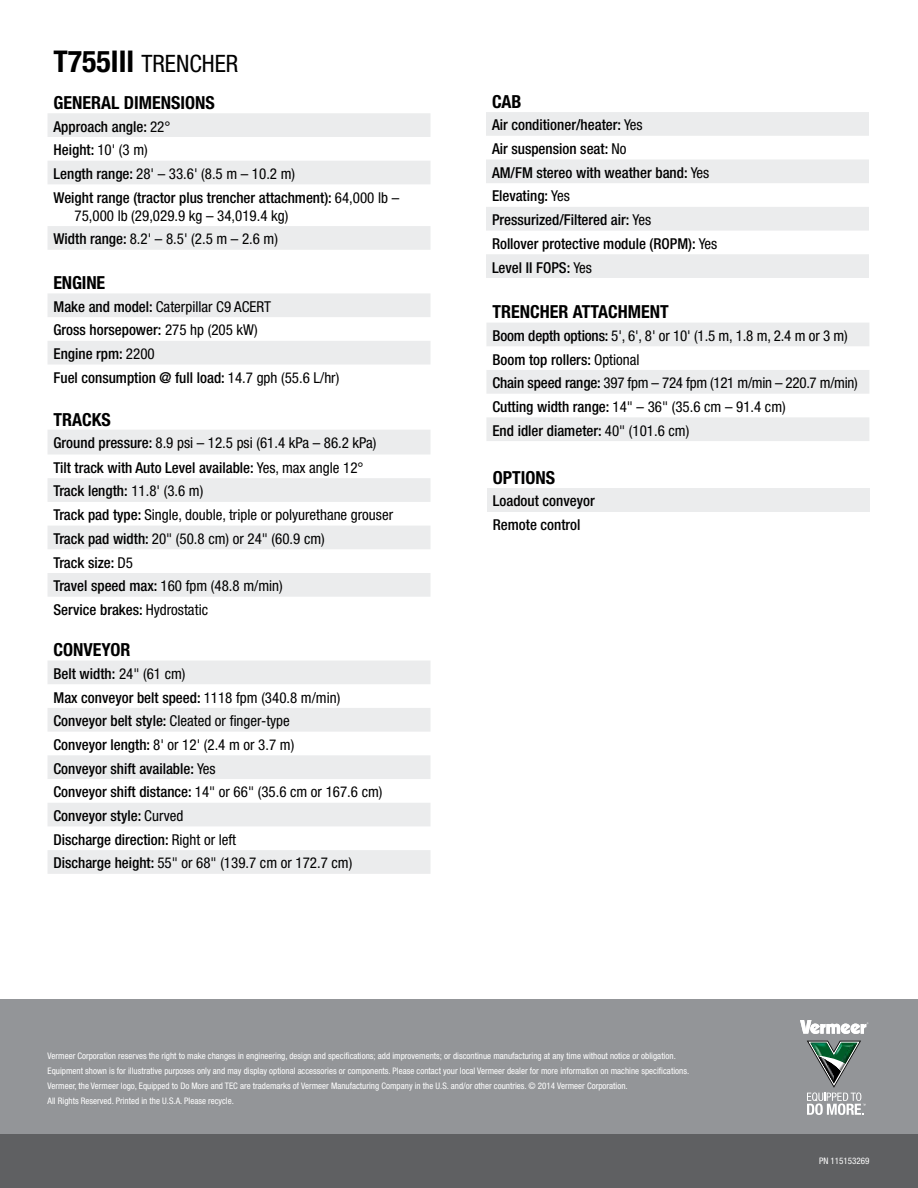
<style>
.page{position:relative;width:918px;height:1188px;background:#fff}
.page>*{position:absolute;margin:0;border:0;box-sizing:border-box;transform-origin:0 0}
.t1{font:condensed 24px "Helvetica Neue";color:#000}
.t2{font:700 condensed 18px "Helvetica Neue";color:#000}
.t3{font:500 condensed 15px/23.7px "Helvetica Neue";color:#000}
.t4{font:condensed 15px/23.9px "Helvetica Neue";color:#000}
.t5{font:condensed 15px/23.7px "Helvetica Neue";letter-spacing:-.02em;color:#000}
.t6{font:condensed 9px/15px "Helvetica Neue";color:#fff}
.s1{font-weight:700;font-size:30px}
.s2{font-weight:400}
.s3{font-weight:500}
</style>
<div class="page">
<svg style="left:48px;top:113px;width:382px;height:137px;fill:#ecedee"></svg>
<svg style="left:48px;top:293px;width:382px;height:72px"></svg>
<svg style="left:48px;top:430px;width:382px;height:167px;fill:#ebeced"></svg>
<svg style="left:48px;top:661px;width:382px;height:213px;fill:#ebeced"></svg>
<svg style="left:486px;top:323px;width:383px;height:118px;fill:#ebeced"></svg>
<svg style="left:486px;top:112px;width:383px;height:166px;fill:#ebeced"></svg>
<div style="left:487px;top:488px;width:383px;height:24px;background:#ebeced"></div>
<div style="left:0;top:999px;width:918px;height:151px;background:#939598"></div>
<svg style="left:807px;top:1041px;width:59px;height:74px"></svg>
<img style="left:811px;top:1043px;width:22px;height:14px">
<svg style="left:800px;top:1020px;width:68px;height:14px"></svg>
<div style="left:0;top:1134px;width:918px;height:54px;background:#5f6062"></div>
<h1 class="t1" style="left:53px;top:50px;width:186px"><span class="s1">T755III</span> TRENCHER</h1>
<p class="t2" style="left:54px;top:92px;width:163px">GENERAL DIMENSIONS</p>
<p class="t3" style="left:54px;top:114px;width:347px">Approach angle: <span class="s2">22°<br></span>Height: <span class="s2">10' (3 m)<br></span>Length range: <span class="s2">28' – 33.6' (8.5 m – 10.2 m)<br></span>Weight range (tractor plus trencher attachment): <span class="s2">64,000 lb –</span></p>
<p class="t4" style="left:54px;top:203px;width:236px;text-indent:21px">75,000 lb (29,029.9 kg – 34,019.4 kg)<br><span class="s3">Width range:</span> 8.2' – 8.5' (2.5 m – 2.6 m)</p>
<p class="t2" style="left:54px;top:272px;width:53px">ENGINE</p>
<p class="t3" style="left:54px;top:294px;width:287px">Make and model: <span class="s2">Caterpillar C9 ACERT<br></span>Gross horsepower: <span class="s2">275 hp (205 kW)<br></span>Engine rpm: <span class="s2">2200<br></span>Fuel consumption @ full load: <span class="s2">14.7 gph (55.6 L/hr)</span></p>
<p class="t2" style="left:54px;top:408px;width:59px">TRACKS</p>
<p class="t4" style="left:54px;top:431px;width:341px"><span class="s3">Ground pressure:</span> 8.9 psi – 12.5 psi (61.4 kPa – 86.2 kPa)<br><span class="s3">Tilt track with Auto Level available:</span> Yes, max angle 12° <span class="s3">Track length:</span> 11.8' (3.6 m)<br><span class="s3">Track pad type:</span> Single, double, triple or polyurethane grouser <span class="s3">Track pad width:</span> 20" (50.8 cm) or 24" (60.9 cm)<br><span class="s3">Track size:</span> D5<br><span class="s3">Travel speed max:</span> 160 fpm (48.8 m/min)<br><span class="s3">Service brakes:</span> Hydrostatic</p>
<p class="t2" style="left:54px;top:639px;width:79px">CONVEYOR</p>
<p class="t3" style="left:54px;top:661px;width:331px">Belt width: <span class="s2">24" (61 cm)<br></span>Max conveyor belt speed: <span class="s2">1118 fpm (340.8 m/min)<br></span>Conveyor belt style: <span class="s2">Cleated or finger-type<br></span>Conveyor length: <span class="s2">8' or 12' (2.4 m or 3.7 m)<br></span>Conveyor shift available: <span class="s2">Yes<br></span>Conveyor shift distance: <span class="s2">14" or 66" (35.6 cm or 167.6 cm)<br></span>Conveyor style: <span class="s2">Curved<br></span>Discharge direction: <span class="s2">Right or left<br></span>Discharge height: <span class="s2">55" or 68" (139.7 cm or 172.7 cm)</span></p>
<p class="t2" style="left:492px;top:91px;width:31px">CAB</p>
<p class="t3" style="left:492px;top:113px;width:227px">Air conditioner/heater: <span class="s2">Yes<br></span>Air suspension seat: <span class="s2">No<br></span>AM/FM stereo with weather band: <span class="s2">Yes<br></span>Elevating: <span class="s2">Yes<br></span>Pressurized/Filtered air: <span class="s2">Yes<br></span>Rollover protective module (ROPM): <span class="s2">Yes<br></span>Level II FOPS: <span class="s2">Yes</span></p>
<p class="t2" style="left:492px;top:301px;width:178px">TRENCHER ATTACHMENT</p>
<p class="t5" style="left:492px;top:324px;width:367px"><span class="s3">Boom depth options:</span> 5', 6', 8' or 10' (1.5 m, 1.8 m, 2.4 m or 3 m)<br><span class="s3">Boom top rollers:</span> Optional<br><span class="s3">Chain speed range:</span> 397 fpm – 724 fpm (121 m/min – 220.7 m/min)<br><span class="s3">Cutting width range:</span> 14" – 36" (35.6 cm – 91.4 cm)<br><span class="s3">End idler diameter:</span> 40" (101.6 cm)</p>
<p class="t2" style="left:493px;top:467px;width:64px">OPTIONS</p>
<p class="t3" style="left:493px;top:489px;width:103px">Loadout conveyor<br>Remote control</p>
<p class="t6" style="left:48px;top:1049px;width:643px">Vermeer Corporation reserves the right to make changes in engineering, design and specifications; add improvements; or discontinue manufacturing at any time without notice or obligation.<br>Equipment shown is for illustrative purposes only and may display optional accessories or components. Please contact your local Vermeer dealer for more information on machine specifications.<br>Vermeer, the Vermeer logo, Equipped to Do More and TEC are trademarks of Vermeer Manufacturing Company in the U.S. and/or other countries. © 2014 Vermeer Corporation.<br>All Rights Reserved. Printed in the U.S.A. Please recycle.</p>
<p class="t6" style="left:819px;top:1154px;width:52px">PN 115153269</p>
</div>
